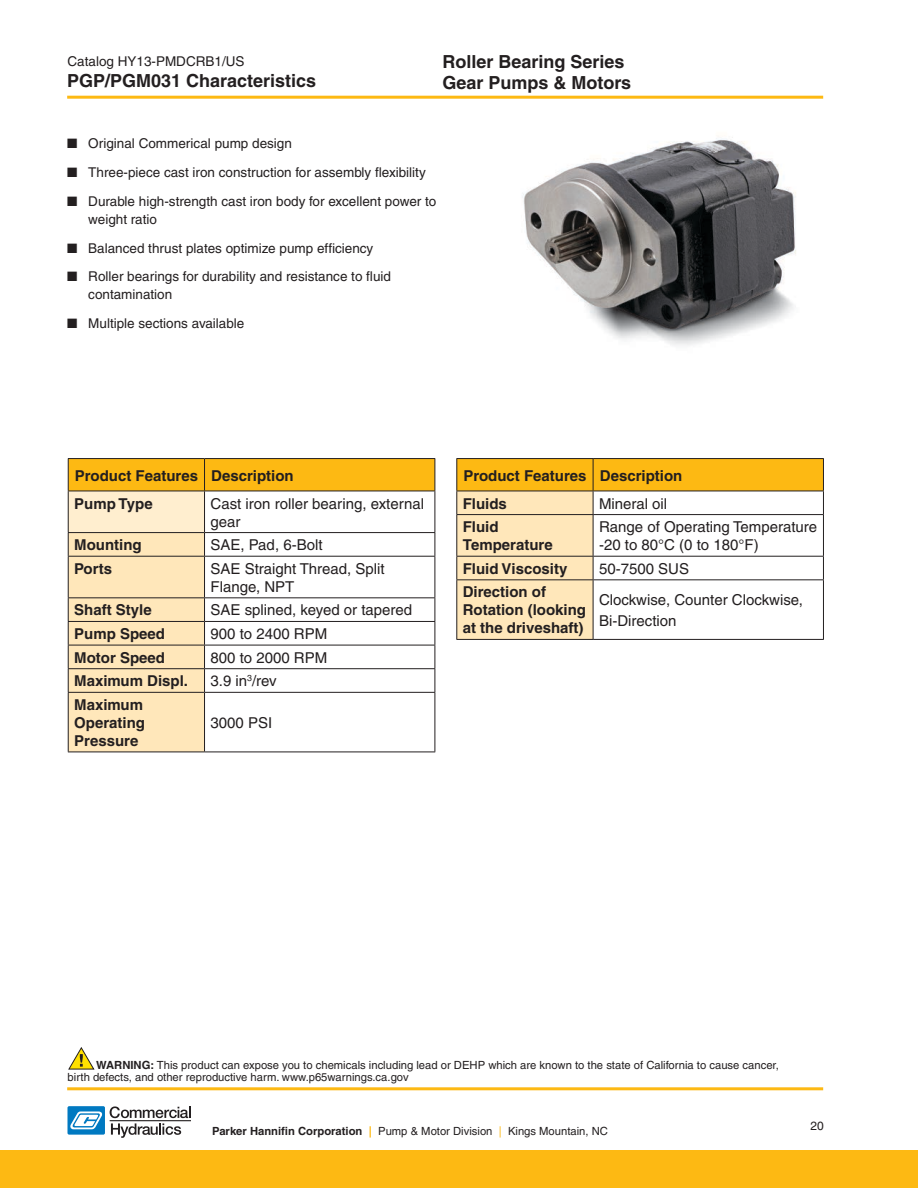
<style>
.page{position:relative;width:918px;height:1188px;background:#fff}
.page>*{position:absolute;margin:0;border:0;box-sizing:border-box;transform-origin:0 0}
.t1{font:700 18px "Helvetica";color:#231f20}
.t2{font:15px/18px "Helvetica";color:#231f20}
.t3{font:700 15px/18px "Helvetica";color:#231f20}
.t4{font:13.5px/18px "Helvetica";color:#231f20}
.t5{font:12px "Helvetica";color:#231f20}
.t6{font:11.25px/12px "Helvetica";color:#231f20}
.s1{font-weight:700}
.s2{font-weight:700;color:#fdb913}
.s3{color:#fdb913}
</style>
<div class="page">
<div style="left:0;top:1151px;width:918px;height:37px;background:#fdb913"></div>
<hr style="left:67px;top:1087px;width:756px;height:3px;background:#fdb913">
<div style="left:68px;top:1106px;width:37px;height:29px;background:#0079c1;border-radius:2px"></div>
<svg style="left:70px;top:1111px;width:33px;height:18px"></svg>
<svg style="left:110px;top:1106px;width:81px;height:32px"></svg>
<hr style="left:110px;top:1120px;width:81px;height:1px;background:#231f20">
<svg style="left:68px;top:1047px;width:26px;height:23px"></svg>
<hr style="left:67px;top:96px;width:756px;height:3px;background:#fdb913">
<img style="left:522px;top:137px;width:274px;height:209px">
<div style="left:69px;top:459px;width:366px;height:32px;background:#fdb913"></div>
<div style="left:68px;top:491px;width:137px;height:42px;background:#ffeecf"></div>
<hr style="left:68px;top:458px;width:137px;height:1px;background:#231f20">
<hr style="left:68px;top:459px;width:1px;height:32px;background:#231f20">
<hr style="left:205px;top:458px;width:230px;height:1px;background:#231f20">
<hr style="left:204px;top:459px;width:1px;height:32px;background:#231f20">
<hr style="left:435px;top:459px;width:1px;height:32px;background:#231f20">
<hr style="left:68px;top:491px;width:137px;height:1px;background:#231f20">
<hr style="left:68px;top:491px;width:1px;height:41px;background:#231f20">
<hr style="left:205px;top:491px;width:230px;height:1px;background:#231f20">
<hr style="left:204px;top:491px;width:1px;height:41px;background:#231f20">
<hr style="left:435px;top:491px;width:1px;height:41px;background:#231f20">
<hr style="left:68px;top:532px;width:137px;height:1px;background:#231f20">
<hr style="left:205px;top:532px;width:230px;height:1px;background:#231f20">
<svg style="left:435px;top:533px;width:1px;height:23px"></svg>
<hr style="left:205px;top:556px;width:230px;height:1px;background:#231f20">
<hr style="left:435px;top:557px;width:1px;height:40px;background:#231f20">
<hr style="left:205px;top:597px;width:230px;height:1px;background:#231f20">
<hr style="left:205px;top:621px;width:230px;height:1px;background:#231f20">
<hr style="left:205px;top:645px;width:230px;height:1px;background:#231f20">
<hr style="left:205px;top:668px;width:230px;height:1px;background:#231f20">
<div style="left:68px;top:533px;width:137px;height:219px;background:#ffe7ba"></div>
<svg style="left:435px;top:598px;width:1px;height:94px"></svg>
<hr style="left:68px;top:692px;width:137px;height:1px;background:#231f20">
<hr style="left:68px;top:693px;width:1px;height:59px;background:#231f20">
<hr style="left:205px;top:692px;width:230px;height:1px;background:#231f20">
<hr style="left:204px;top:693px;width:1px;height:59px;background:#231f20">
<hr style="left:435px;top:693px;width:1px;height:59px;background:#231f20">
<hr style="left:68px;top:752px;width:137px;height:1px;background:#231f20">
<hr style="left:205px;top:752px;width:230px;height:1px;background:#231f20">
<hr style="left:456px;top:458px;width:137px;height:1px;background:#231f20">
<hr style="left:593px;top:458px;width:231px;height:1px;background:#231f20">
<svg style="left:456px;top:459px;width:368px;height:180px"></svg>
<hr style="left:456px;top:579px;width:137px;height:1px;background:#231f20">
<hr style="left:456px;top:580px;width:1px;height:59px;background:#231f20">
<hr style="left:593px;top:579px;width:231px;height:1px;background:#231f20">
<hr style="left:593px;top:580px;width:1px;height:59px;background:#231f20">
<hr style="left:823px;top:580px;width:1px;height:59px;background:#231f20">
<hr style="left:456px;top:639px;width:137px;height:1px;background:#231f20">
<hr style="left:593px;top:639px;width:231px;height:1px;background:#231f20">
<p class="t4" style="left:68px;top:52px;width:179px">Catalog HY13-PMDCRB1/US</p>
<h1 class="t1" style="left:443px;top:51px;width:184px">Roller Bearing Series</h1>
<h1 class="t1" style="left:67px;top:70px;width:251px">PGP/PGM031 Characteristics</h1>
<h1 class="t1" style="left:443px;top:72px;width:190px">Gear Pumps &amp; Motors</h1>
<p class="t4" style="left:67px;top:135px;width:226px">■ Original Commerical pump design</p>
<p class="t4" style="left:67px;top:163px;width:360px">■ Three-piece cast iron construction for assembly flexibility</p>
<p class="t4" style="left:88px;top:192px;width:350px;text-indent:-21px">■ Durable high-strength cast iron body for excellent power to weight ratio</p>
<p class="t4" style="left:67px;top:239px;width:308px">■ Balanced thrust plates optimize pump efficiency</p>
<p class="t4" style="left:88px;top:268px;width:304px;text-indent:-21px">■ Roller bearings for durability and resistance to fluid contamination</p>
<p class="t4" style="left:67px;top:314px;width:178px">■ Multiple sections available</p>
<p class="t3" style="left:74px;top:461px;width:221px;line-height:28px">Product Features Description<br>Pump Type</p>
<p class="t2" style="left:211px;top:494px;width:215px">Cast iron roller bearing, external gear</p>
<p class="t3" style="left:74px;top:536px;width:69px">Mounting</p>
<p class="t2" style="left:211px;top:536px;width:113px">SAE, Pad, 6-Bolt</p>
<p class="t3" style="left:74px;top:559px;width:40px">Ports</p>
<p class="t2" style="left:211px;top:560px;width:176px">SAE Straight Thread, Split<br>Flange, NPT</p>
<p class="t3" style="left:74px;top:601px;width:79px">Shaft Style</p>
<p class="t2" style="left:211px;top:601px;width:203px">SAE splined, keyed or tapered</p>
<p class="t3" style="left:74px;top:625px;width:92px">Pump Speed</p>
<p class="t2" style="left:211px;top:625px;width:118px">900 to 2400 RPM</p>
<p class="t3" style="left:74px;top:648px;width:92px">Motor Speed</p>
<p class="t2" style="left:211px;top:648px;width:118px">800 to 2000 RPM</p>
<p class="t3" style="left:74px;top:672px;width:115px">Maximum Displ.</p>
<p class="t2" style="left:211px;top:672px;width:68px">3.9 in<sup>3</sup>/rev</p>
<p class="t3" style="left:74px;top:695px;width:72px">Maximum<br>Operating<br>Pressure</p>
<p class="t2" style="left:211px;top:714px;width:63px">3000 PSI</p>
<p class="t3" style="left:463px;top:461px;width:221px;line-height:28px">Product Features Description<br>Fluids</p>
<p class="t2" style="left:599px;top:494px;width:70px">Mineral oil</p>
<p class="t3" style="left:463px;top:518px;width:91px">Fluid<br>Temperature</p>
<p class="t2" style="left:599px;top:518px;width:220px">Range of Operating Temperature -20 to 80°C (0 to 180°F)</p>
<p class="t3" style="left:463px;top:559px;width:106px">Fluid Viscosity</p>
<p class="t2" style="left:599px;top:560px;width:92px">50-7500 SUS</p>
<p class="t3" style="left:463px;top:583px;width:125px">Direction of<br>Rotation (looking at the driveshaft)</p>
<p class="t2" style="left:599px;top:589px;width:206px;line-height:21px">Clockwise, Counter Clockwise,<br>Bi-Direction</p>
<p class="t6" style="left:68px;top:1059px;width:713px;text-indent:29px"><span class="s1">WARNING:</span> This product can expose you to chemicals including lead or DEHP which are known to the state of California to cause cancer, birth defects, and other reproductive harm. www.p65warnings.ca.gov</p>
<p class="t6" style="left:212px;top:1125px;width:397px"><span class="s1">Parker Hannifin Corporation</span> <span class="s2">|</span> Pump &amp; Motor Division <span class="s3">|</span> Kings Mountain, NC</p>
<p class="t5" style="left:810px;top:1119px;width:15px">20</p>
</div>
